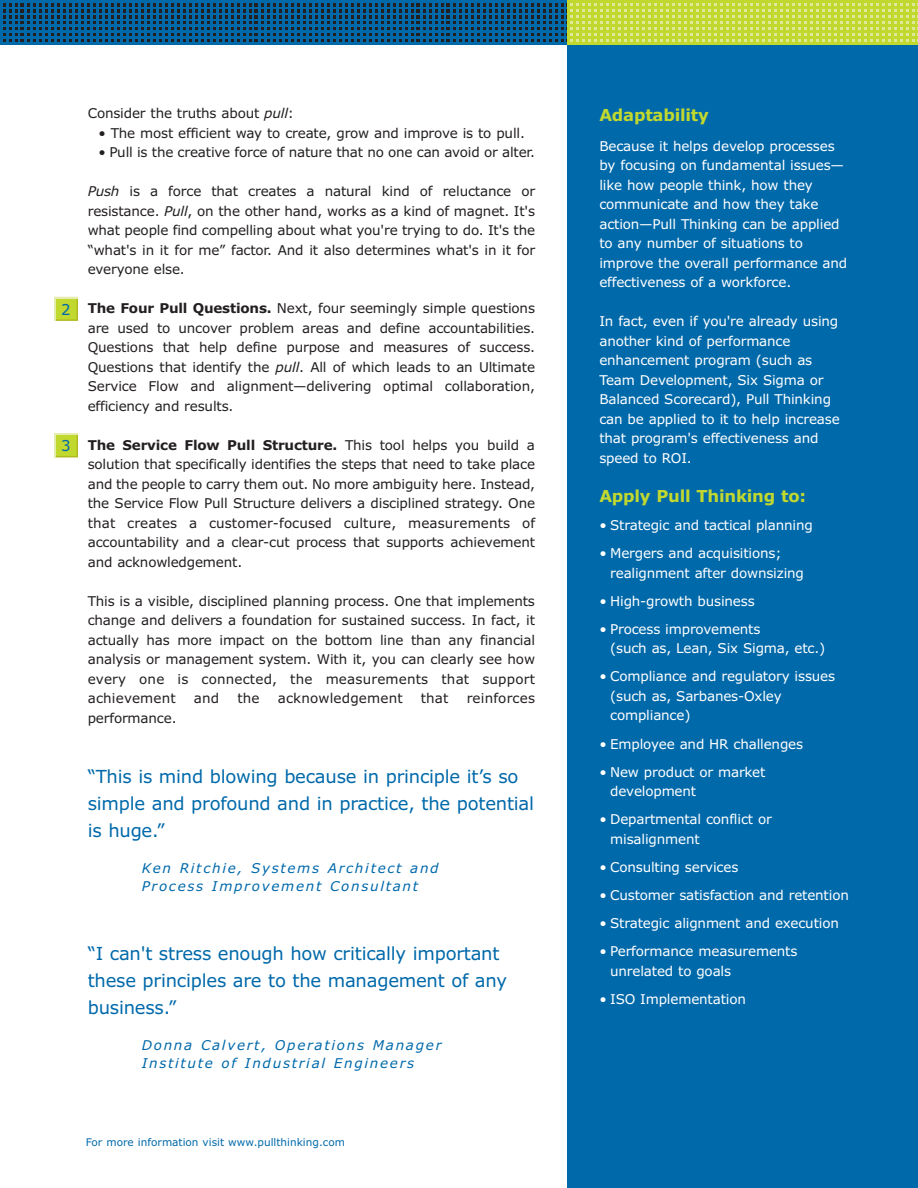
<style>
.page{position:relative;width:918px;height:1188px;background:#fff}
.page>*{position:absolute;margin:0;border:0;box-sizing:border-box;transform-origin:0 0}
.t1{font:18px/27px "Verdana";letter-spacing:-.015em;color:#0069aa}
.t2{font:700 16.5px "Verdana";letter-spacing:-.015em;color:#c1d82f}
.t3{font:15px "Verdana";color:#0069aa}
.t4{font:13.5px/19.5px "Verdana";letter-spacing:-.015em;color:#231f20;text-align:justify}
.t5{font:13.5px/19.5px "Verdana";letter-spacing:-.015em;color:#fff}
.t6{font:italic 13.5px/18px "Verdana";letter-spacing:.125em;color:#0069aa}
.t7{font:13.5px "Verdana";letter-spacing:.015em;color:#231f20}
.t8{font:10.5px "Verdana";color:#0069aa}
.s1{font-style:italic}
.s2{font-weight:700}
</style>
<div class="page">
<div style="left:0;top:0;width:568px;height:45px;background:#0069aa"></div>
<div style="left:567px;top:34px;width:351px;height:1154px;background:#0069aa"></div>
<div style="left:567px;top:0;width:351px;height:45px;background:#c1d82f"></div>
<svg style="left:3px;top:3px;width:915px;height:39px"></svg>
<div style="left:55px;top:298px;width:22px;height:22px;background:#c1d82f"></div>
<div style="left:54px;top:297px;width:24px;height:24px;border:2px solid #b2bb1d"></div>
<hr style="left:54px;top:297px;width:24px;height:2px;background:#e4ecae">
<svg style="left:54px;top:299px;width:1px;height:22px"></svg>
<div style="left:55px;top:434px;width:22px;height:23px;background:#c1d82f"></div>
<div style="left:54px;top:433px;width:24px;height:24px;border:2px solid #b2bb1d"></div>
<hr style="left:54px;top:433px;width:24px;height:2px;background:#e4ecae">
<svg style="left:54px;top:435px;width:1px;height:23px"></svg>
<p class="t3" style="left:61px;top:303px;width:11px">2</p>
<p class="t3" style="left:61px;top:440px;width:11px">3</p>
<p class="t4" style="left:88px;top:105px;width:208px">Consider the truths about <span class="s1">pull</span>:</p>
<p class="t4" style="left:99px;top:124px;width:428px">• The most efficient way to create, grow and improve is to pull.</p>
<p class="t4" style="left:99px;top:144px;width:438px">• Pull is the creative force of nature that no one can avoid or alter.</p>
<p class="t4" style="left:88px;top:183px;width:449px"><span class="s1">Push</span> is a force that creates a natural kind of reluctance or resistance. <span class="s1">Pull</span>, on the other hand, works as a kind of magnet. It's what people find compelling about what you're trying to do. It's the “what's in it for me” factor. And it also determines what's in it for everyone else.</p>
<p class="t4" style="left:88px;top:300px;width:449px"><span class="s2">The Four Pull Questions.</span> Next, four seemingly simple questions are used to uncover problem areas and define accountabilities.<br>Questions that help define purpose and measures of success.<br>Questions that identify the <span class="s1">pull</span>. All of which leads to an Ultimate Service Flow and alignment—delivering optimal collaboration, efficiency and results.</p>
<p class="t4" style="left:88px;top:436px;width:449px"><span class="s2">The Service Flow Pull Structure.</span> This tool helps you build a solution that specifically identifies the steps that need to take place and the people to carry them out. No more ambiguity here. Instead, the Service Flow Pull Structure delivers a disciplined strategy. One that creates a customer-focused culture, measurements of accountability and a clear-cut process that supports achievement and acknowledgement.</p>
<p class="t4" style="left:88px;top:592px;width:449px">This is a visible, disciplined planning process. One that implements change and delivers a foundation for sustained success. In fact, it actually has more impact on the bottom line than any financial analysis or management system. With it, you can clearly see how every one is connected, the measurements that support achievement</p>
<p class="t4" style="left:194px;top:690px;width:27px">and</p>
<p class="t4" style="left:237px;top:690px;width:24px">the</p>
<p class="t7" style="left:278px;top:693px;width:126px">acknowledgement</p>
<p class="t4" style="left:421px;top:690px;width:29px">that</p>
<p class="t7" style="left:467px;top:693px;width:70px">reinforces</p>
<p class="t4" style="left:88px;top:709px;width:90px">performance.</p>
<h1 class="t1" style="left:88px;top:764px;width:448px">“This is mind blowing because in principle it’s so simple and profound and in practice, the potential is huge.”</h1>
<p class="t6" style="left:142px;top:860px;width:298px">Ken Ritchie, Systems Architect and<br>Process Improvement Consultant</p>
<h1 class="t1" style="left:88px;top:942px;width:421px">“I can't stress enough how critically important these principles are to the management of any business.”</h1>
<p class="t6" style="left:142px;top:1037px;width:301px">Donna Calvert, Operations Manager<br>Institute of Industrial Engineers</p>
<p class="t8" style="left:86px;top:1138px;width:261px">For more information visit www.pullthinking.com</p>
<p class="t2" style="left:599px;top:108px;width:111px">Adaptability</p>
<p class="t5" style="left:599px;top:137px;width:249px">Because it helps develop processes by focusing on fundamental issues— like how people think, how they communicate and how they take action—Pull Thinking can be applied to any number of situations to improve the overall performance and effectiveness of a workforce.</p>
<p class="t5" style="left:599px;top:313px;width:242px">In fact, even if you're already using another kind of performance enhancement program (such as<br>Team Development, Six Sigma or<br>Balanced Scorecard), Pull Thinking can be applied to it to help increase that program's effectiveness and speed to ROI.</p>
<p class="t2" style="left:599px;top:489px;width:208px">Apply Pull Thinking to:</p>
<p class="t5" style="left:599px;top:516px;width:215px">• Strategic and tactical planning</p>
<p class="t5" style="left:610px;top:545px;width:195px;text-indent:-11px">• Mergers and acquisitions; realignment after downsizing</p>
<p class="t5" style="left:599px;top:592px;width:157px">• High-growth business</p>
<p class="t5" style="left:610px;top:620px;width:217px;text-indent:-11px">• Process improvements<br>(such as, Lean, Six Sigma, etc.)</p>
<p class="t5" style="left:610px;top:668px;width:226px;text-indent:-11px">• Compliance and regulatory issues (such as, Sarbanes-Oxley compliance)</p>
<p class="t5" style="left:599px;top:735px;width:205px">• Employee and HR challenges</p>
<p class="t5" style="left:610px;top:763px;width:157px;text-indent:-11px">• New product or market development</p>
<p class="t5" style="left:610px;top:811px;width:163px;text-indent:-11px">• Departmental conflict or misalignment</p>
<p class="t5" style="left:599px;top:859px;width:140px">• Consulting services</p>
<p class="t5" style="left:599px;top:887px;width:251px">• Customer satisfaction and retention</p>
<p class="t5" style="left:599px;top:915px;width:241px">• Strategic alignment and execution</p>
<p class="t5" style="left:610px;top:943px;width:189px;text-indent:-11px">• Performance measurements unrelated to goals</p>
<p class="t5" style="left:599px;top:991px;width:148px">• ISO Implementation</p>
</div>
